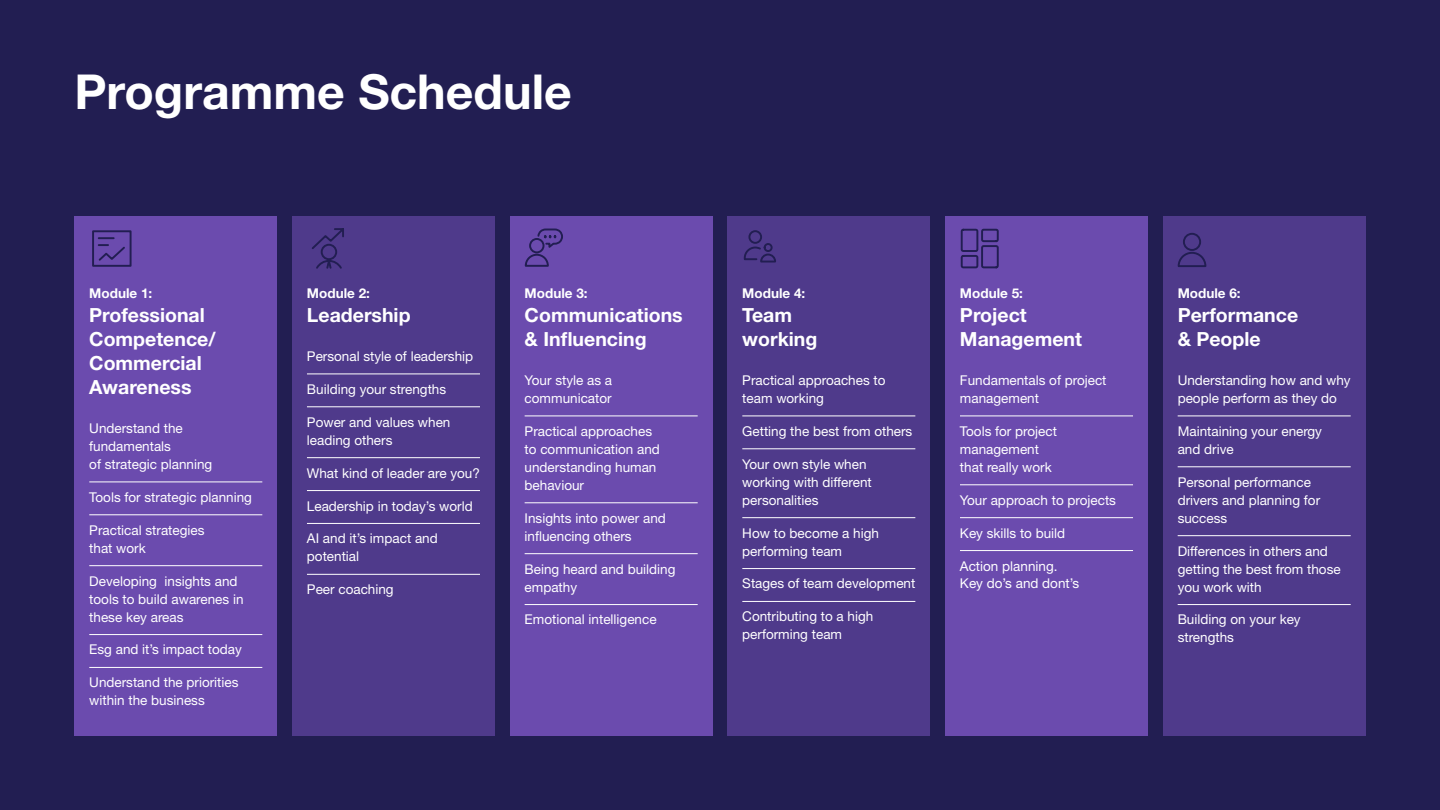
<style>
.page{position:relative;width:1440px;height:810px;background:#221e52}
.page>*{position:absolute;margin:0;border:0;box-sizing:border-box;transform-origin:0 0}
.t1{font:700 48.22px "Helvetica Neue LT Std";color:#fff}
.t2{font:700 19.5px/24px "Helvetica Neue LT Std";color:#fff}
.t3{font:13.5px/18px "Helvetica Neue LT Std";color:#fff}
.t4{font:700 13.5px "Helvetica Neue LT Std";color:#fff}
</style>
<div class="page">
<div style="left:74px;top:216px;width:203px;height:520px;background:#6b4bae"></div>
<hr style="left:89px;top:482px;width:173px;height:1px;background:#fff">
<hr style="left:89px;top:515px;width:173px;height:1px;background:#fff">
<hr style="left:89px;top:565px;width:173px;height:1px;background:#fff">
<hr style="left:89px;top:634px;width:173px;height:1px;background:#fff">
<hr style="left:89px;top:667px;width:173px;height:1px;background:#fff">
<div style="left:292px;top:216px;width:203px;height:520px;background:#4f3a8b"></div>
<hr style="left:307px;top:374px;width:173px;height:1px;background:#fff">
<hr style="left:307px;top:407px;width:173px;height:1px;background:#fff">
<hr style="left:307px;top:457px;width:173px;height:1px;background:#fff">
<hr style="left:307px;top:490px;width:173px;height:1px;background:#fff">
<hr style="left:307px;top:523px;width:173px;height:1px;background:#fff">
<hr style="left:307px;top:574px;width:173px;height:1px;background:#fff">
<div style="left:510px;top:216px;width:203px;height:520px;background:#6b4bae"></div>
<hr style="left:525px;top:416px;width:173px;height:1px;background:#fff">
<hr style="left:525px;top:503px;width:173px;height:1px;background:#fff">
<hr style="left:525px;top:553px;width:173px;height:1px;background:#fff">
<hr style="left:525px;top:604px;width:173px;height:1px;background:#fff">
<div style="left:945px;top:216px;width:203px;height:520px;background:#6b4bae"></div>
<hr style="left:960px;top:416px;width:173px;height:1px;background:#fff">
<hr style="left:960px;top:485px;width:173px;height:1px;background:#fff">
<hr style="left:960px;top:517px;width:173px;height:1px;background:#fff">
<hr style="left:960px;top:550px;width:173px;height:1px;background:#fff">
<div style="left:727px;top:216px;width:203px;height:520px;background:#4f3a8b"></div>
<hr style="left:742px;top:416px;width:173px;height:1px;background:#fff">
<hr style="left:742px;top:449px;width:173px;height:1px;background:#fff">
<hr style="left:742px;top:517px;width:173px;height:1px;background:#fff">
<hr style="left:742px;top:568px;width:173px;height:1px;background:#fff">
<hr style="left:742px;top:601px;width:173px;height:1px;background:#fff">
<div style="left:1163px;top:216px;width:203px;height:520px;background:#4f3a8b"></div>
<hr style="left:1178px;top:416px;width:173px;height:1px;background:#fff">
<hr style="left:1178px;top:467px;width:173px;height:1px;background:#fff">
<hr style="left:1178px;top:535px;width:173px;height:1px;background:#fff">
<hr style="left:1178px;top:604px;width:173px;height:1px;background:#fff">
<svg style="left:960px;top:228px;width:39px;height:41px"></svg>
<svg style="left:1177px;top:233px;width:30px;height:34px"></svg>
<svg style="left:743px;top:230px;width:33px;height:33px"></svg>
<svg style="left:92px;top:230px;width:40px;height:37px"></svg>
<svg style="left:524px;top:228px;width:39px;height:39px"></svg>
<svg style="left:312px;top:228px;width:32px;height:41px"></svg>
<h1 class="t1" style="left:74px;top:62px;width:499px">Programme Schedule</h1>
<p class="t4" style="left:89px;top:285px;width:64px">Module 1:</p>
<h2 class="t2" style="left:89px;top:302px;width:128px">Professional<br>Competence/<br>Commercial<br>Awareness</h2>
<p class="t3" style="left:89px;top:419px;width:125px">Understand the fundamentals<br>of strategic planning</p>
<p class="t3" style="left:89px;top:488px;width:164px">Tools for strategic planning</p>
<p class="t3" style="left:89px;top:521px;width:117px">Practical strategies that work</p>
<p class="t3" style="left:89px;top:572px;width:156px">Developing insights and tools to build awarenes in these key areas</p>
<p class="t3" style="left:89px;top:641px;width:154px">Esg and it’s impact today</p>
<p class="t3" style="left:89px;top:673px;width:151px">Understand the priorities within the business</p>
<p class="t4" style="left:307px;top:285px;width:64px">Module 2:</p>
<h2 class="t2" style="left:307px;top:302px;width:105px">Leadership</h2>
<p class="t3" style="left:307px;top:347px;width:168px">Personal style of leadership</p>
<p class="t3" style="left:307px;top:380px;width:141px">Building your strengths</p>
<p class="t3" style="left:307px;top:413px;width:145px">Power and values when leading others</p>
<p class="t3" style="left:307px;top:464px;width:175px">What kind of leader are you?</p>
<p class="t3" style="left:307px;top:497px;width:167px">Leadership in today’s world</p>
<p class="t3" style="left:307px;top:529px;width:132px">AI and it’s impact and potential</p>
<p class="t3" style="left:307px;top:580px;width:88px">Peer coaching</p>
<p class="t4" style="left:525px;top:285px;width:64px">Module 3:</p>
<h2 class="t2" style="left:525px;top:302px;width:160px">Communications &amp; Influencing</h2>
<p class="t3" style="left:525px;top:371px;width:89px">Your style as a communicator</p>
<p class="t3" style="left:525px;top:422px;width:137px">Practical approaches to communication and understanding human behaviour</p>
<p class="t3" style="left:525px;top:509px;width:143px">Insights into power and influencing others</p>
<p class="t3" style="left:525px;top:560px;width:152px">Being heard and building empathy</p>
<p class="t3" style="left:525px;top:611px;width:134px">Emotional intelligence</p>
<p class="t4" style="left:742px;top:285px;width:64px">Module 4:</p>
<h2 class="t2" style="left:742px;top:302px;width:77px">Team working</h2>
<p class="t3" style="left:742px;top:371px;width:145px">Practical approaches to team working</p>
<p class="t3" style="left:742px;top:422px;width:172px">Getting the best from others</p>
<p class="t3" style="left:742px;top:455px;width:131px">Your own style when working with different personalities</p>
<p class="t3" style="left:742px;top:524px;width:138px">How to become a high performing team</p>
<p class="t3" style="left:742px;top:575px;width:175px">Stages of team development</p>
<p class="t3" style="left:742px;top:607px;width:133px">Contributing to a high performing team</p>
<p class="t4" style="left:960px;top:285px;width:64px">Module 5:</p>
<h2 class="t2" style="left:960px;top:302px;width:124px">Project<br>Management</h2>
<p class="t3" style="left:960px;top:371px;width:148px">Fundamentals of project management</p>
<p class="t3" style="left:960px;top:422px;width:98px">Tools for project management that really work</p>
<p class="t3" style="left:960px;top:491px;width:158px">Your approach to projects</p>
<p class="t3" style="left:960px;top:524px;width:107px">Key skills to build</p>
<p class="t3" style="left:960px;top:557px;width:121px">Action planning.<br>Key do’s and dont’s</p>
<p class="t4" style="left:1178px;top:285px;width:64px">Module 6:</p>
<h2 class="t2" style="left:1178px;top:302px;width:122px">Performance &amp; People</h2>
<p class="t3" style="left:1178px;top:371px;width:175px">Understanding how and why people perform as they do</p>
<p class="t3" style="left:1178px;top:422px;width:146px">Maintaining your energy and drive</p>
<p class="t3" style="left:1178px;top:473px;width:144px">Personal performance drivers and planning for success</p>
<p class="t3" style="left:1178px;top:542px;width:165px">Differences in others and getting the best from those you work with</p>
<p class="t3" style="left:1178px;top:611px;width:125px">Building on your key strengths</p>
</div>
